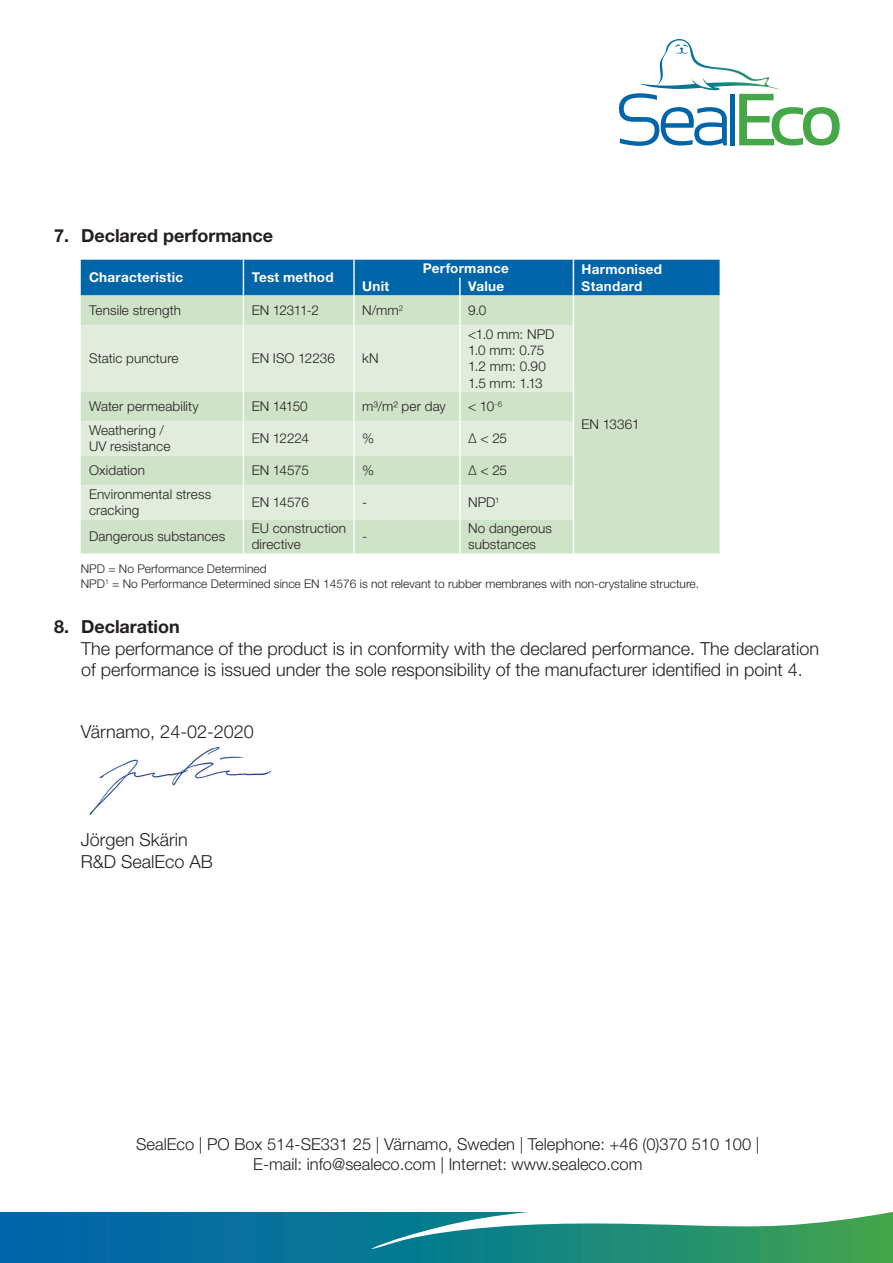
<style>
.page{position:relative;width:893px;height:1263px;background:#fff}
.page>*{position:absolute;margin:0;border:0;box-sizing:border-box;transform-origin:0 0}
.t1{font:300 18px/21.6px "Helvetica Neue LT Std";color:#231f20}
.t2{font:700 18px "Helvetica Neue LT Std";color:#231f20}
.t3{font:300 16.5px/19.5px "Helvetica Neue LT Std";color:#231f20;text-align:center}
.t4{font:300 13.5px/16.2px "Helvetica Neue LT Std";letter-spacing:.01em;color:#231f20}
.t5{font:700 13.5px "Helvetica Neue LT Std";letter-spacing:.02em;color:#fff}
.t6{font:300 12px "Helvetica Neue LT Std";color:#231f20}
.s1{font-weight:700}
</style>
<div class="page">
<svg style="left:0;top:1212px;width:893px;height:51px;background:#2d8c95"></svg>
<svg style="left:619px;top:39px;width:221px;height:107px"></svg>
<img style="left:89px;top:747px;width:182px;height:68px">
<div style="left:81px;top:295px;width:639px;height:258px;background:#cfe3c8"></div>
<svg style="left:81px;top:325px;width:492px;height:194px;background:#dbe9d6"></svg>
<hr style="left:243px;top:295px;width:1px;height:30px;background:#fff">
<hr style="left:353px;top:295px;width:2px;height:30px;background:#fff">
<hr style="left:459px;top:295px;width:2px;height:30px;background:#fff">
<hr style="left:573px;top:295px;width:1px;height:30px;background:#fff">
<hr style="left:243px;top:325px;width:1px;height:67px;background:#fff">
<hr style="left:353px;top:325px;width:2px;height:67px;background:#fff">
<hr style="left:459px;top:325px;width:2px;height:67px;background:#fff">
<hr style="left:573px;top:325px;width:1px;height:67px;background:#fff">
<svg style="left:243px;top:392px;width:1px;height:29px"></svg>
<hr style="left:353px;top:392px;width:2px;height:29px;background:#fff">
<hr style="left:459px;top:392px;width:2px;height:29px;background:#fff">
<svg style="left:573px;top:392px;width:1px;height:29px"></svg>
<hr style="left:243px;top:421px;width:1px;height:34px;background:#fff">
<hr style="left:353px;top:421px;width:2px;height:34px;background:#fff">
<hr style="left:459px;top:421px;width:2px;height:34px;background:#fff">
<hr style="left:573px;top:421px;width:1px;height:34px;background:#fff">
<hr style="left:243px;top:455px;width:1px;height:30px;background:#fff">
<hr style="left:353px;top:455px;width:2px;height:30px;background:#fff">
<hr style="left:459px;top:455px;width:2px;height:30px;background:#fff">
<hr style="left:573px;top:455px;width:1px;height:30px;background:#fff">
<hr style="left:243px;top:485px;width:1px;height:34px;background:#fff">
<hr style="left:353px;top:485px;width:2px;height:34px;background:#fff">
<hr style="left:459px;top:485px;width:2px;height:34px;background:#fff">
<hr style="left:573px;top:485px;width:1px;height:34px;background:#fff">
<hr style="left:243px;top:519px;width:1px;height:34px;background:#fff">
<hr style="left:353px;top:519px;width:2px;height:34px;background:#fff">
<hr style="left:459px;top:519px;width:2px;height:34px;background:#fff">
<hr style="left:573px;top:519px;width:1px;height:34px;background:#fff">
<div style="left:81px;top:260px;width:639px;height:35px;background:#0065a9"></div>
<p class="t2" style="left:54px;top:225px;width:221px">7. Declared performance</p>
<p class="t5" style="left:89px;top:269px;width:96px">Characteristic</p>
<p class="t5" style="left:252px;top:269px;width:83px">Test method</p>
<p class="t5" style="left:423px;top:260px;width:88px">Performance</p>
<p class="t5" style="left:582px;top:261px;width:82px">Harmonised</p>
<p class="t5" style="left:362px;top:278px;width:28px">Unit</p>
<p class="t5" style="left:468px;top:278px;width:38px">Value</p>
<p class="t5" style="left:582px;top:277px;width:62px">Standard</p>
<p class="t4" style="left:89px;top:302px;width:94px">Tensile strength</p>
<p class="t4" style="left:252px;top:302px;width:69px">EN 12311-2</p>
<p class="t4" style="left:362px;top:302px;width:42px">N/mm<sup>2</sup></p>
<p class="t4" style="left:468px;top:302px;width:20px">9.0</p>
<p class="t4" style="left:89px;top:350px;width:91px">Static puncture</p>
<p class="t4" style="left:252px;top:350px;width:85px">EN ISO 12236</p>
<p class="t4" style="left:362px;top:350px;width:18px">kN</p>
<p class="t4" style="left:468px;top:326px;width:88px">&lt;1.0 mm: NPD</p>
<p class="t4" style="left:468px;top:342px;width:78px">1.0 mm: 0.75</p>
<p class="t4" style="left:468px;top:358px;width:79px">1.2 mm: 0.90</p>
<p class="t4" style="left:468px;top:374px;width:76px">1.5 mm: 1.13</p>
<p class="t4" style="left:89px;top:398px;width:111px">Water permeability</p>
<p class="t4" style="left:252px;top:398px;width:58px">EN 14150</p>
<p class="t4" style="left:362px;top:398px;width:85px">m³/m² per day</p>
<p class="t4" style="left:468px;top:398px;width:36px">&lt; 10<sup>-6</sup></p>
<p class="t4" style="left:89px;top:422px;width:83px">Weathering /<br>UV resistance</p>
<p class="t4" style="left:252px;top:430px;width:59px">EN 12224</p>
<p class="t4" style="left:362px;top:430px;width:14px">%</p>
<p class="t4" style="left:468px;top:430px;width:41px">Δ &lt; 25</p>
<p class="t4" style="left:89px;top:462px;width:57px">Oxidation</p>
<p class="t4" style="left:252px;top:462px;width:59px">EN 14575</p>
<p class="t4" style="left:362px;top:462px;width:14px">%</p>
<p class="t4" style="left:468px;top:462px;width:41px">Δ &lt; 25</p>
<p class="t4" style="left:89px;top:486px;width:124px">Environmental stress cracking</p>
<p class="t4" style="left:252px;top:494px;width:59px">EN 14576</p>
<p class="t4" style="left:362px;top:494px;width:6px">-</p>
<p class="t4" style="left:468px;top:494px;width:33px">NPD<sup>1</sup></p>
<p class="t4" style="left:89px;top:528px;width:138px">Dangerous substances</p>
<p class="t4" style="left:252px;top:520px;width:96px">EU construction</p>
<p class="t4" style="left:252px;top:536px;width:51px">directive</p>
<p class="t4" style="left:468px;top:520px;width:86px">No dangerous</p>
<p class="t4" style="left:468px;top:536px;width:70px">substances</p>
<p class="t4" style="left:362px;top:528px;width:6px">-</p>
<p class="t4" style="left:582px;top:416px;width:59px">EN 13361</p>
<p class="t6" style="left:81px;top:562px;width:187px">NPD = No Performance Determined</p>
<p class="t6" style="left:81px;top:576px;width:620px">NPD<sup>1</sup> = No Performance Determined since EN 14576 is not relevant to rubber membranes with non-crystaline structure.</p>
<p class="t1" style="left:81px;top:615px;width:740px;text-indent:-27px"><span class="s1">8. Declaration<br></span>The performance of the product is in conformity with the declared performance. The declaration of performance is issued under the sole responsibility of the manufacturer identified in point 4.</p>
<p class="t1" style="left:81px;top:721px;width:174px">Värnamo, 24-02-2020</p>
<p class="t1" style="left:81px;top:829px;width:109px">Jörgen Skärin</p>
<p class="t1" style="left:81px;top:850px;width:134px">R&amp;D SealEco AB</p>
<p class="t3" style="left:136px;top:1134px;width:625px">SealEco | PO Box 514-SE331 25 | Värnamo, Sweden | Telephone: +46 (0)370 510 100 |<br>E-mail: info@sealeco.com | Internet: www.sealeco.com</p>
</div>
